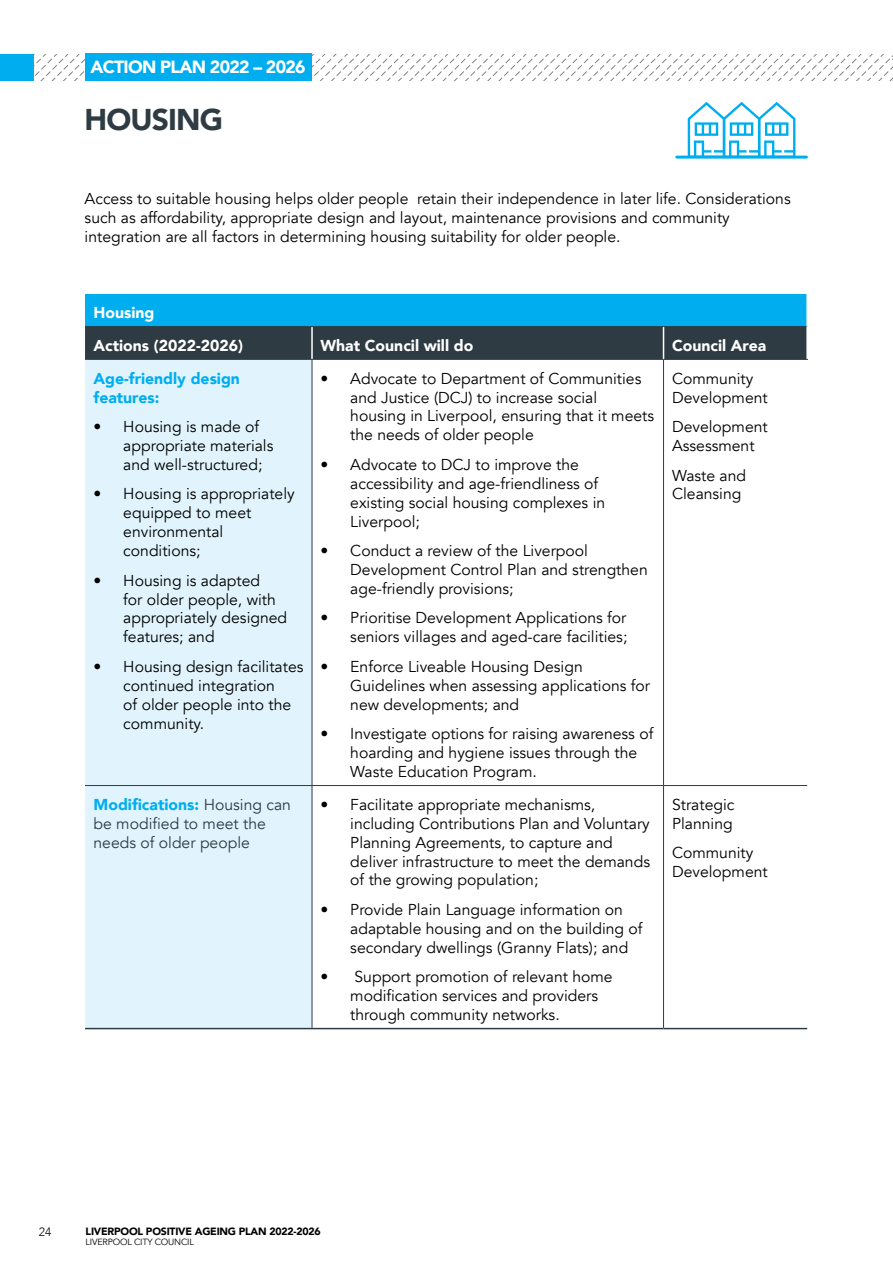
<style>
.page{position:relative;width:893px;height:1263px;background:#fff}
.page>*{position:absolute;margin:0;border:0;box-sizing:border-box;transform-origin:0 0}
.t1{font:900 30px "Avenir";letter-spacing:-.03em;color:#2e3b42}
.t2{font:900 17.55px "Avenir";letter-spacing:-.04em;color:#fff}
.t3{font:15.75px/18.9px "Avenir";color:#000}
.t4{font:15.75px/18.9px "Avenir";color:#2e3b42}
.t5{font:900 15.75px/32.7px "Avenir";color:#fff}
.t6{font:900 15.75px/18.9px "Avenir";color:#00aeef}
.t7{font:300 12px "Avenir";color:#000}
.t8{font:900 10.5px "Avenir";letter-spacing:-.02em;color:#000}
.t9{font:9px "Avenir";letter-spacing:-.02em;color:#000}
.s1{font-weight:900;color:#00aeef}
</style>
<div class="page">
<svg style="left:34px;top:54px;width:859px;height:27px"></svg>
<div style="left:0;top:54px;width:34px;height:27px;background:#00aeef"></div>
<hr style="left:677px;top:156px;width:129px;height:3px;background:#00aeef">
<div style="left:85px;top:294px;width:722px;height:33px;background:#00aeef"></div>
<div style="left:85px;top:327px;width:721px;height:32px;background:#2e3b42"></div>
<div style="left:85px;top:360px;width:227px;height:668px;background:#e1f4fd"></div>
<hr style="left:806px;top:294px;width:2px;height:33px;background:#fff">
<hr style="left:311px;top:327px;width:2px;height:32px;background:#fff">
<hr style="left:663px;top:327px;width:1px;height:32px;background:#fff">
<hr style="left:663px;top:360px;width:1px;height:425px;background:#2e3b42">
<hr style="left:312px;top:785px;width:351px;height:1px;background:#2e3b42">
<hr style="left:663px;top:785px;width:144px;height:1px;background:#2e3b42">
<hr style="left:663px;top:786px;width:1px;height:242px;background:#2e3b42">
<hr style="left:85px;top:1028px;width:227px;height:1px;background:#2e3b42">
<hr style="left:312px;top:1028px;width:351px;height:1px;background:#2e3b42">
<hr style="left:663px;top:1028px;width:144px;height:1px;background:#2e3b42">
<hr style="left:312px;top:326px;width:351px;height:1px;background:#2e3b42">
<hr style="left:663px;top:326px;width:143px;height:1px;background:#2e3b42">
<hr style="left:312px;top:359px;width:351px;height:1px;background:#2e3b42">
<hr style="left:663px;top:359px;width:145px;height:1px;background:#2e3b42">
<hr style="left:312px;top:360px;width:1px;height:425px;background:#2e3b42">
<hr style="left:312px;top:786px;width:1px;height:242px;background:#2e3b42">
<hr style="left:85px;top:326px;width:227px;height:1px;background:#2e3b42">
<hr style="left:85px;top:359px;width:227px;height:1px;background:#2e3b42">
<hr style="left:85px;top:785px;width:227px;height:1px;background:#2e3b42">
<svg style="left:688px;top:102px;width:107px;height:54px"></svg>
<div style="left:85px;top:53px;width:227px;height:28px;background:#00aeef"></div>
<p class="t2" style="left:91px;top:52px;width:217px">ACTION PLAN 2022 – 2026</p>
<h1 class="t1" style="left:85px;top:94px;width:140px">HOUSING</h1>
<p class="t3" style="left:85px;top:189px;width:708px">Access to suitable housing helps older people retain their independence in later life. Considerations such as affordability, appropriate design and layout, maintenance provisions and community integration are all factors in determining housing suitability for older people.</p>
<p class="t5" style="left:94px;top:296px;width:151px">Housing<br>Actions (2022-2026)</p>
<p class="t6" style="left:94px;top:368px;width:148px">Age-friendly design features:</p>
<p class="t3" style="left:123px;top:417px;width:152px;text-indent:-30px">• Housing is made of appropriate materials and well-structured;</p>
<p class="t3" style="left:123px;top:485px;width:173px;text-indent:-30px">• Housing is appropriately equipped to meet environmental conditions;</p>
<p class="t3" style="left:123px;top:571px;width:165px;text-indent:-30px">• Housing is adapted<br>for older people, with appropriately designed features; and</p>
<p class="t3" style="left:123px;top:657px;width:182px;text-indent:-30px">• Housing design facilitates continued integration<br>of older people into the community.</p>
<p class="t5" style="left:321px;top:329px;width:154px">What Council will do</p>
<p class="t5" style="left:672px;top:329px;width:96px">Council Area</p>
<p class="t3" style="left:350px;top:369px;width:305px;text-indent:-30px">• Advocate to Department of Communities and Justice (DCJ) to increase social housing in Liverpool, ensuring that it meets the needs of older people</p>
<p class="t3" style="left:350px;top:455px;width:256px;text-indent:-30px">• Advocate to DCJ to improve the accessibility and age-friendliness of existing social housing complexes in<br>Liverpool;</p>
<p class="t3" style="left:350px;top:541px;width:299px;text-indent:-30px">• Conduct a review of the Liverpool<br>Development Control Plan and strengthen age-friendly provisions;</p>
<p class="t3" style="left:321px;top:609px;width:308px;text-align:right">• Prioritise Development Applications for seniors villages and aged-care facilities;</p>
<p class="t3" style="left:350px;top:657px;width:301px;text-indent:-30px">• Enforce Liveable Housing Design<br>Guidelines when assessing applications for new developments; and</p>
<p class="t3" style="left:350px;top:725px;width:305px;text-indent:-30px">• Investigate options for raising awareness of hoarding and hygiene issues through the<br>Waste Education Program.</p>
<p class="t3" style="left:672px;top:369px;width:97px">Community<br>Development</p>
<p class="t3" style="left:672px;top:417px;width:97px">Development<br>Assessment</p>
<p class="t3" style="left:672px;top:466px;width:76px">Waste and<br>Cleansing</p>
<p class="t4" style="left:94px;top:795px;width:199px"><span class="s1">Modifications:</span> Housing can be modified to meet the needs of older people</p>
<p class="t3" style="left:350px;top:795px;width:301px;text-indent:-30px">• Facilitate appropriate mechanisms, including Contributions Plan and Voluntary Planning Agreements, to capture and deliver infrastructure to meet the demands of the growing population;</p>
<p class="t3" style="left:350px;top:900px;width:294px;text-indent:-30px">• Provide Plain Language information on adaptable housing and on the building of secondary dwellings (Granny Flats); and</p>
<p class="t3" style="left:350px;top:968px;width:264px;text-indent:-30px">• Support promotion of relevant home modification services and providers through community networks.</p>
<p class="t3" style="left:672px;top:795px;width:64px">Strategic<br>Planning</p>
<p class="t3" style="left:672px;top:844px;width:97px">Community<br>Development</p>
<p class="t7" style="left:39px;top:1225px;width:14px">24</p>
<p class="t8" style="left:86px;top:1222px;width:236px">LIVERPOOL POSITIVE AGEING PLAN 2022-2026</p>
<p class="t9" style="left:86px;top:1237px;width:110px">LIVERPOOL CITY COUNCIL</p>
</div>
